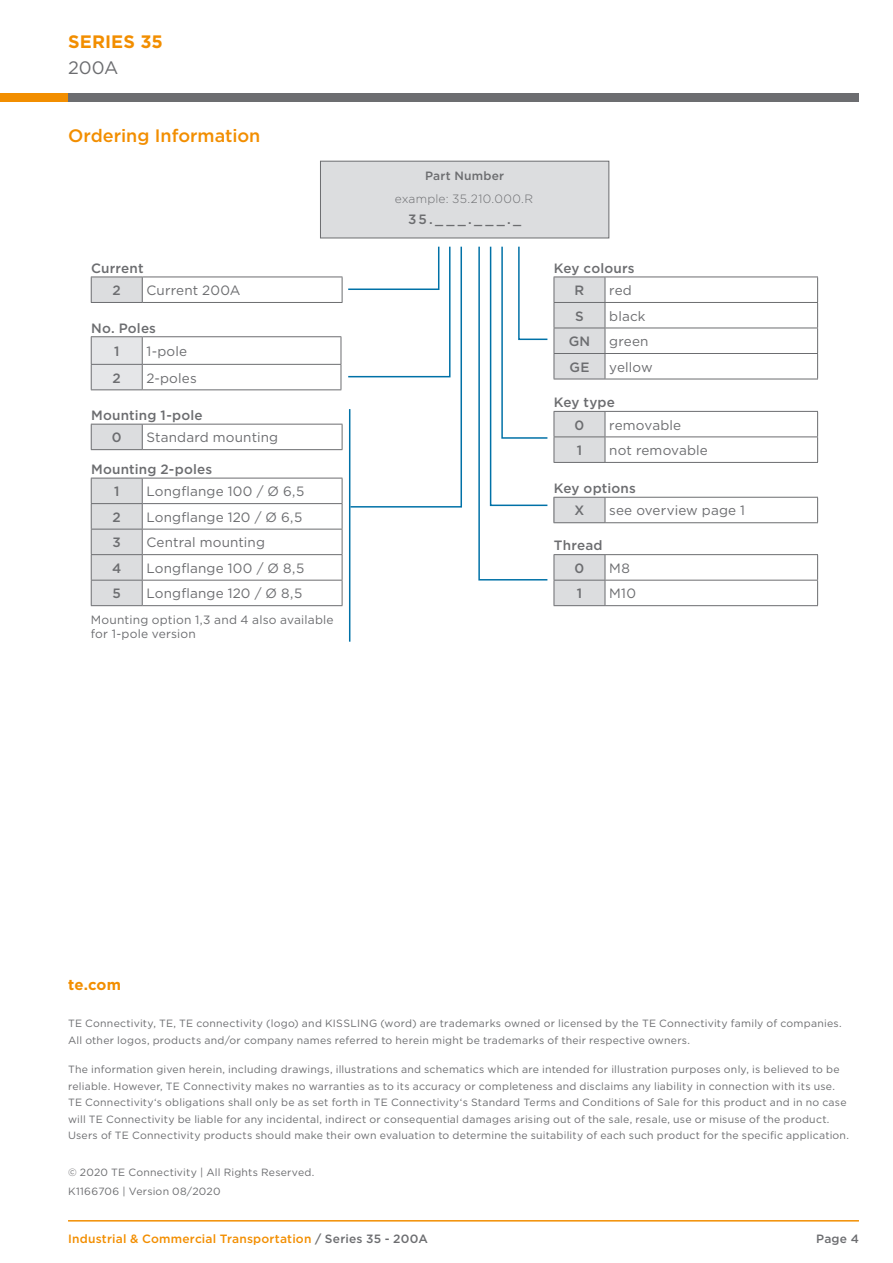
<style>
.page{position:relative;width:893px;height:1263px;background:#fff}
.page>*{position:absolute;margin:0;border:0;box-sizing:border-box;transform-origin:0 0}
.Body_Subhead{font:500 18px "Gotham";color:#f28e00}
.t1{font:700 18px "Gotham";letter-spacing:.005em;color:#f28e00}
.t2{font:18px "Gotham";color:#6c6d70}
.t3{font:700 15px "Gotham";color:#f28e00}
.Tab_Text{font:13.5px "Gotham";letter-spacing:.01em;color:#6c6d70}
.Tab_Text_Medium{font:500 13.5px "Gotham";letter-spacing:.01em;color:#6c6d70}
.t4{font:12px/14.4px "Gotham";letter-spacing:.015em;color:#6c6d70}
.t5{font:500 12px "Gotham";letter-spacing:.02em;color:#f28e00}
.t6{font:300 12px "Gotham";letter-spacing:.02em;color:#6c6d70}
.t7{font:500 12px "Gotham";letter-spacing:.02em;color:#6c6d70}
.t8{font:10.5px/16.5px "Gotham";letter-spacing:.02em;color:#6c6d70}
.s1{color:#6c6d70}
</style>
<div class="page">
<hr style="left:68px;top:1220px;width:791px;height:1px;background:#f28e00">
<div style="left:0;top:94px;width:68px;height:8px;background:#f28e00"></div>
<div style="left:68px;top:94px;width:791px;height:8px;background:#6c6d70"></div>
<div style="left:320px;top:161px;width:289px;height:77px;background:#dcdddf"></div>
<div style="left:320px;top:161px;width:289px;height:77px;border:1px solid #6c6d70"></div>
<div style="left:91px;top:277px;width:51px;height:25px;background:#dcdddf"></div>
<hr style="left:91px;top:277px;width:51px;height:1px;background:#6c6d70">
<svg style="left:91px;top:277px;width:1px;height:25px"></svg>
<hr style="left:142px;top:277px;width:200px;height:1px;background:#6c6d70">
<svg style="left:142px;top:277px;width:1px;height:25px"></svg>
<hr style="left:91px;top:302px;width:51px;height:1px;background:#6c6d70">
<hr style="left:142px;top:302px;width:200px;height:1px;background:#6c6d70">
<div style="left:91px;top:424px;width:51px;height:26px;background:#dcdddf"></div>
<hr style="left:91px;top:424px;width:51px;height:1px;background:#6c6d70">
<svg style="left:91px;top:424px;width:1px;height:25px"></svg>
<hr style="left:142px;top:424px;width:200px;height:1px;background:#6c6d70">
<svg style="left:142px;top:424px;width:1px;height:25px"></svg>
<hr style="left:91px;top:449px;width:51px;height:1px;background:#6c6d70">
<hr style="left:142px;top:449px;width:200px;height:1px;background:#6c6d70">
<hr style="left:605px;top:497px;width:213px;height:1px;background:#6c6d70">
<svg style="left:817px;top:498px;width:1px;height:24px"></svg>
<hr style="left:605px;top:522px;width:213px;height:1px;background:#6c6d70">
<hr style="left:91px;top:336px;width:51px;height:1px;background:#6c6d70">
<hr style="left:142px;top:336px;width:199px;height:1px;background:#6c6d70">
<hr style="left:142px;top:364px;width:199px;height:1px;background:#6c6d70">
<svg style="left:91px;top:337px;width:52px;height:52px;background:#dedfe1"></svg>
<hr style="left:91px;top:389px;width:51px;height:1px;background:#6c6d70">
<hr style="left:142px;top:389px;width:199px;height:1px;background:#6c6d70">
<hr style="left:605px;top:554px;width:213px;height:1px;background:#6c6d70">
<hr style="left:605px;top:580px;width:213px;height:1px;background:#6c6d70">
<svg style="left:817px;top:555px;width:1px;height:50px"></svg>
<hr style="left:605px;top:605px;width:213px;height:1px;background:#6c6d70">
<hr style="left:605px;top:277px;width:213px;height:1px;background:#6c6d70">
<hr style="left:605px;top:302px;width:213px;height:1px;background:#6c6d70">
<hr style="left:605px;top:328px;width:213px;height:1px;background:#6c6d70">
<hr style="left:605px;top:353px;width:213px;height:1px;background:#6c6d70">
<svg style="left:817px;top:277px;width:1px;height:102px"></svg>
<hr style="left:605px;top:379px;width:213px;height:1px;background:#6c6d70">
<hr style="left:142px;top:478px;width:200px;height:1px;background:#6c6d70">
<hr style="left:142px;top:503px;width:200px;height:1px;background:#6c6d70">
<hr style="left:142px;top:529px;width:200px;height:1px;background:#6c6d70">
<hr style="left:142px;top:554px;width:200px;height:1px;background:#6c6d70">
<hr style="left:142px;top:580px;width:200px;height:1px;background:#6c6d70">
<svg style="left:91px;top:478px;width:52px;height:127px;background:#d4d5d7"></svg>
<svg style="left:341px;top:246px;width:121px;height:359px"></svg>
<hr style="left:91px;top:605px;width:51px;height:1px;background:#6c6d70">
<hr style="left:142px;top:605px;width:200px;height:1px;background:#6c6d70">
<hr style="left:349px;top:409px;width:1px;height:233px;background:#0071a7">
<hr style="left:605px;top:411px;width:213px;height:1px;background:#6c6d70">
<hr style="left:605px;top:436px;width:213px;height:1px;background:#6c6d70">
<svg style="left:817px;top:412px;width:1px;height:50px"></svg>
<hr style="left:605px;top:462px;width:213px;height:1px;background:#6c6d70">
<svg style="left:478px;top:246px;width:128px;height:360px"></svg>
<h1 class="t1" style="left:68px;top:30px;width:96px">SERIES 35</h1>
<h1 class="t2" style="left:68px;top:56px;width:52px">200A</h1>
<p class="Body_Subhead" style="left:68px;top:124px;width:194px">Ordering Information</p>
<p class="Tab_Text_Medium" style="left:91px;top:259px;width:54px">Current</p>
<p class="Tab_Text_Medium" style="left:113px;top:281px;width:10px">2</p>
<p class="Tab_Text" style="left:146px;top:282px;width:96px">Current 200A</p>
<p class="Tab_Text_Medium" style="left:91px;top:319px;width:66px">No. Poles</p>
<p class="Tab_Text_Medium" style="left:114px;top:342px;width:7px">1</p>
<p class="Tab_Text" style="left:146px;top:342px;width:42px">1-pole</p>
<p class="Tab_Text_Medium" style="left:113px;top:369px;width:10px">2</p>
<p class="Tab_Text" style="left:146px;top:369px;width:52px">2-poles</p>
<p class="Tab_Text_Medium" style="left:91px;top:406px;width:113px">Mounting 1-pole</p>
<p class="Tab_Text_Medium" style="left:112px;top:429px;width:11px">0</p>
<p class="Tab_Text" style="left:146px;top:429px;width:133px">Standard mounting</p>
<p class="Tab_Text_Medium" style="left:91px;top:460px;width:122px">Mounting 2-poles</p>
<p class="Tab_Text_Medium" style="left:114px;top:483px;width:7px">1</p>
<p class="Tab_Text" style="left:146px;top:483px;width:159px">Longflange 100 / Ø 6,5</p>
<p class="Tab_Text_Medium" style="left:113px;top:508px;width:10px">2</p>
<p class="Tab_Text" style="left:146px;top:508px;width:157px">Longflange 120 / Ø 6,5</p>
<p class="Tab_Text_Medium" style="left:113px;top:534px;width:10px">3</p>
<p class="Tab_Text" style="left:146px;top:534px;width:120px">Central mounting</p>
<p class="Tab_Text_Medium" style="left:112px;top:559px;width:11px">4</p>
<p class="Tab_Text" style="left:146px;top:559px;width:159px">Longflange 100 / Ø 8,5</p>
<p class="Tab_Text_Medium" style="left:113px;top:585px;width:10px">5</p>
<p class="Tab_Text" style="left:146px;top:585px;width:157px">Longflange 120 / Ø 8,5</p>
<p class="t4" style="left:91px;top:612px;width:244px">Mounting option 1,3 and 4 also available for 1-pole version</p>
<p class="t7" style="left:425px;top:168px;width:81px">Part Number</p>
<p class="Tab_Text_Medium" style="left:408px;top:211px;width:115px">35.___.___._</p>
<p class="t6" style="left:395px;top:191px;width:140px">example: 35.210.000.R</p>
<p class="Tab_Text_Medium" style="left:554px;top:259px;width:82px">Key colours</p>
<p class="Tab_Text_Medium" style="left:575px;top:281px;width:11px">R</p>
<p class="Tab_Text" style="left:609px;top:282px;width:24px">red</p>
<p class="Tab_Text_Medium" style="left:575px;top:307px;width:10px">S</p>
<p class="Tab_Text" style="left:609px;top:307px;width:38px">black</p>
<p class="Tab_Text_Medium" style="left:569px;top:332px;width:23px">GN</p>
<p class="Tab_Text" style="left:609px;top:333px;width:41px">green</p>
<p class="Tab_Text_Medium" style="left:569px;top:358px;width:21px">GE</p>
<p class="Tab_Text" style="left:609px;top:358px;width:45px">yellow</p>
<p class="Tab_Text_Medium" style="left:554px;top:393px;width:63px">Key type</p>
<p class="Tab_Text_Medium" style="left:575px;top:416px;width:11px">0</p>
<p class="Tab_Text" style="left:609px;top:416px;width:73px">removable</p>
<p class="Tab_Text_Medium" style="left:577px;top:441px;width:7px">1</p>
<p class="Tab_Text" style="left:609px;top:442px;width:100px">not removable</p>
<p class="Tab_Text_Medium" style="left:554px;top:479px;width:83px">Key options</p>
<p class="Tab_Text_Medium" style="left:575px;top:502px;width:11px">X</p>
<p class="Tab_Text" style="left:609px;top:502px;width:137px">see overview page 1</p>
<p class="Tab_Text_Medium" style="left:554px;top:537px;width:50px">Thread</p>
<p class="Tab_Text_Medium" style="left:575px;top:559px;width:11px">0</p>
<p class="Tab_Text" style="left:609px;top:559px;width:22px">M8</p>
<p class="Tab_Text_Medium" style="left:577px;top:585px;width:7px">1</p>
<p class="Tab_Text" style="left:609px;top:585px;width:28px">M10</p>
<h2 class="t3" style="left:68px;top:975px;width:54px">te.com</h2>
<p class="t8" style="left:68px;top:1015px;width:775px">TE Connectivity, TE, TE connectivity (logo) and KISSLING (word) are trademarks owned or licensed by the TE Connectivity family of companies.<br>All other logos, products and/or company names referred to herein might be trademarks of their respective owners.</p>
<p class="t8" style="left:68px;top:1061px;width:782px">The information given herein, including drawings, illustrations and schematics which are intended for illustration purposes only, is believed to be reliable. However, TE Connectivity makes no warranties as to its accuracy or completeness and disclaims any liability in connection with its use.<br>TE Connectivity‘s obligations shall only be as set forth in TE Connectivity‘s Standard Terms and Conditions of Sale for this product and in no case will TE Connectivity be liable for any incidental, indirect or consequential damages arising out of the sale, resale, use or misuse of the product.<br>Users of TE Connectivity products should make their own evaluation to determine the suitability of each such product for the specific application.</p>
<p class="t8" style="left:68px;top:1163px;width:248px;line-height:18.6px">© 2020 TE Connectivity | All Rights Reserved.<br>K1166706 | Version 08/2020</p>
<p class="t5" style="left:68px;top:1231px;width:361px">Industrial &amp; Commercial Transportation <span class="s1">/ Series 35 - 200A</span></p>
<p class="t7" style="left:816px;top:1231px;width:44px">Page 4</p>
</div>
